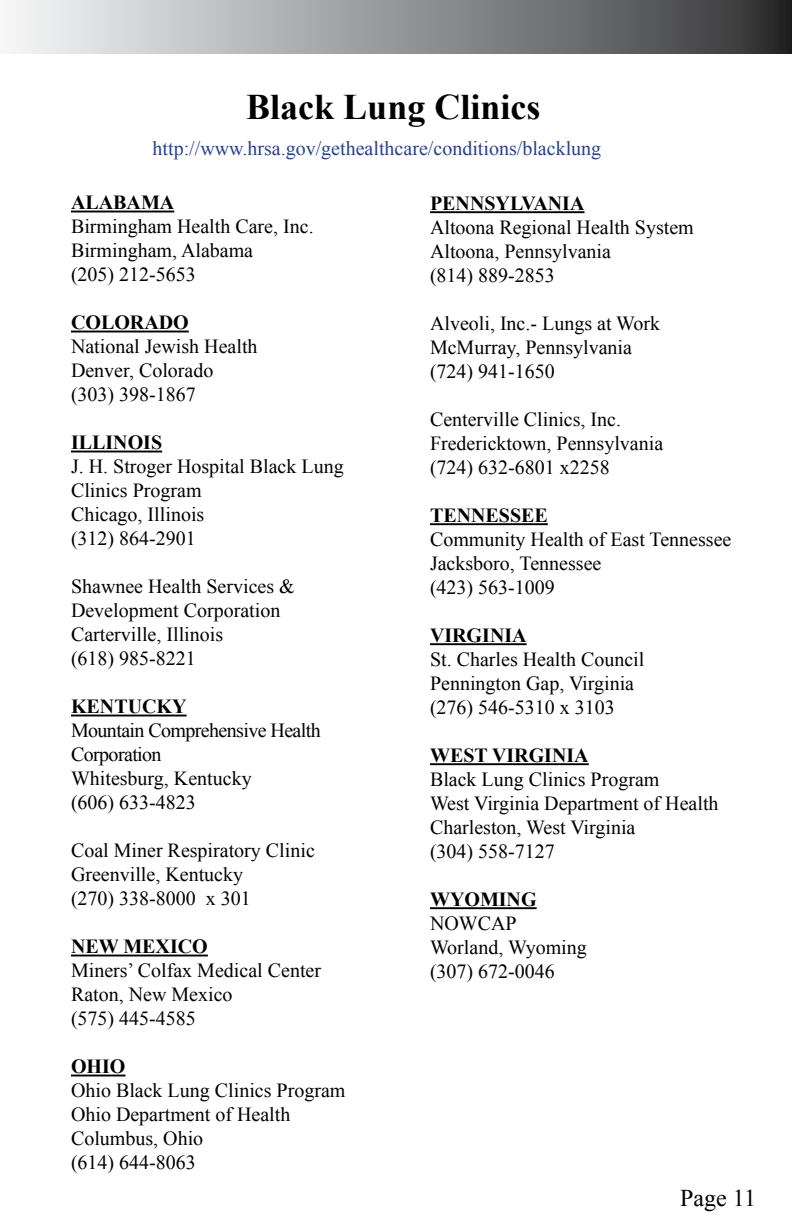
<style>
.page{position:relative;width:792px;height:1224px;background:#fff}
.page>*{position:absolute;margin:0;border:0;box-sizing:border-box;transform-origin:0 0}
.t1{font:700 36px "Times New Roman";color:#000}
.t2{font:24px "Times New Roman";color:#000}
.t3{font:20px/24px "Times New Roman";color:#000}
.t4{font:700 20px "Times New Roman";color:#000}
.t5{font:20px/24px "Times New Roman";letter-spacing:-.03em;color:#000}
.t6{font:20px "Times New Roman";color:#25408f}
</style>
<div class="page">
<div style="left:0;top:0;width:792px;height:53px;background:linear-gradient(to right,#f8f9fb,#313234)"></div>
<hr style="left:71px;top:211px;width:103px;height:1px;background:#000">
<hr style="left:71px;top:331px;width:118px;height:1px;background:#000">
<hr style="left:71px;top:451px;width:91px;height:1px;background:#000">
<hr style="left:71px;top:715px;width:116px;height:1px;background:#000">
<hr style="left:71px;top:955px;width:137px;height:1px;background:#000">
<hr style="left:71px;top:1075px;width:54px;height:1px;background:#000">
<hr style="left:430px;top:211px;width:154px;height:2px;background:#000">
<hr style="left:430px;top:523px;width:118px;height:2px;background:#000">
<hr style="left:430px;top:643px;width:97px;height:2px;background:#000">
<hr style="left:430px;top:763px;width:159px;height:2px;background:#000">
<hr style="left:430px;top:907px;width:107px;height:2px;background:#000">
<h2 class="t1" style="left:246px;top:82px;width:296px">Black Lung Clinics</h2>
<p class="t6" style="left:153px;top:134px;width:450px">http://www.hrsa.gov/gethealthcare/conditions/blacklung</p>
<p class="t4" style="left:71px;top:189px;width:105px">ALABAMA</p>
<p class="t3" style="left:71px;top:214px;width:244px">Birmingham Health Care, Inc.<br>Birmingham, Alabama</p>
<p class="t3" style="left:71px;top:262px;width:126px">(205) 212-5653</p>
<p class="t4" style="left:71px;top:309px;width:119px">COLORADO</p>
<p class="t3" style="left:71px;top:334px;width:188px">National Jewish Health<br>Denver, Colorado</p>
<p class="t3" style="left:71px;top:382px;width:126px">(303) 398-1867</p>
<p class="t4" style="left:71px;top:429px;width:93px">ILLINOIS</p>
<p class="t3" style="left:71px;top:454px;width:274px">J. H. Stroger Hospital Black Lung<br>Clinics Program<br>Chicago, Illinois</p>
<p class="t3" style="left:71px;top:526px;width:126px">(312) 864-2901</p>
<p class="t3" style="left:71px;top:574px;width:225px">Shawnee Health Services &amp;<br>Development Corporation<br>Carterville, Illinois</p>
<p class="t3" style="left:71px;top:646px;width:126px">(618) 985-8221</p>
<p class="t4" style="left:71px;top:693px;width:117px">KENTUCKY</p>
<p class="t5" style="left:71px;top:718px;width:251px">Mountain Comprehensive Health<br>Corporation<br>Whitesburg, Kentucky</p>
<p class="t3" style="left:71px;top:790px;width:126px">(606) 633-4823</p>
<p class="t3" style="left:71px;top:838px;width:245px">Coal Miner Respiratory Clinic<br>Greenville, Kentucky</p>
<p class="t3" style="left:71px;top:886px;width:181px">(270) 338-8000 x 301</p>
<p class="t4" style="left:71px;top:933px;width:138px">NEW MEXICO</p>
<p class="t3" style="left:71px;top:958px;width:252px">Miners’ Colfax Medical Center<br>Raton, New Mexico</p>
<p class="t3" style="left:71px;top:1006px;width:126px">(575) 445-4585</p>
<p class="t4" style="left:71px;top:1053px;width:56px">OHIO</p>
<p class="t3" style="left:71px;top:1078px;width:276px">Ohio Black Lung Clinics Program<br>Ohio Department of Health<br>Columbus, Ohio</p>
<p class="t3" style="left:71px;top:1150px;width:126px">(614) 644-8063</p>
<p class="t4" style="left:430px;top:190px;width:156px">PENNSYLVANIA</p>
<p class="t3" style="left:430px;top:215px;width:265px">Altoona Regional Health System<br>Altoona, Pennsylvania</p>
<p class="t3" style="left:430px;top:263px;width:126px">(814) 889-2853</p>
<p class="t3" style="left:430px;top:311px;width:232px">Alveoli, Inc.- Lungs at Work<br>McMurray, Pennsylvania</p>
<p class="t3" style="left:430px;top:359px;width:126px">(724) 941-1650</p>
<p class="t3" style="left:430px;top:407px;width:235px">Centerville Clinics, Inc.<br>Fredericktown, Pennsylvania</p>
<p class="t3" style="left:430px;top:455px;width:181px">(724) 632-6801 x2258</p>
<p class="t4" style="left:430px;top:502px;width:119px">TENNESSEE</p>
<p class="t3" style="left:430px;top:527px;width:303px">Community Health of East Tennessee<br>Jacksboro, Tennessee</p>
<p class="t3" style="left:430px;top:575px;width:126px">(423) 563-1009</p>
<p class="t4" style="left:430px;top:622px;width:98px">VIRGINIA</p>
<p class="t3" style="left:430px;top:647px;width:216px">St. Charles Health Council<br>Pennington Gap, Virginia</p>
<p class="t3" style="left:430px;top:695px;width:186px">(276) 546-5310 x 3103</p>
<p class="t4" style="left:430px;top:742px;width:160px">WEST VIRGINIA</p>
<p class="t3" style="left:430px;top:767px;width:290px">Black Lung Clinics Program<br>West Virginia Department of Health<br>Charleston, West Virginia</p>
<p class="t3" style="left:430px;top:839px;width:126px">(304) 558-7127</p>
<p class="t4" style="left:430px;top:886px;width:108px">WYOMING</p>
<p class="t3" style="left:430px;top:911px;width:158px">NOWCAP<br>Worland, Wyoming</p>
<p class="t3" style="left:430px;top:959px;width:126px">(307) 672-0046</p>
<p class="t2" style="left:680px;top:1182px;width:77px">Page 11</p>
</div>
